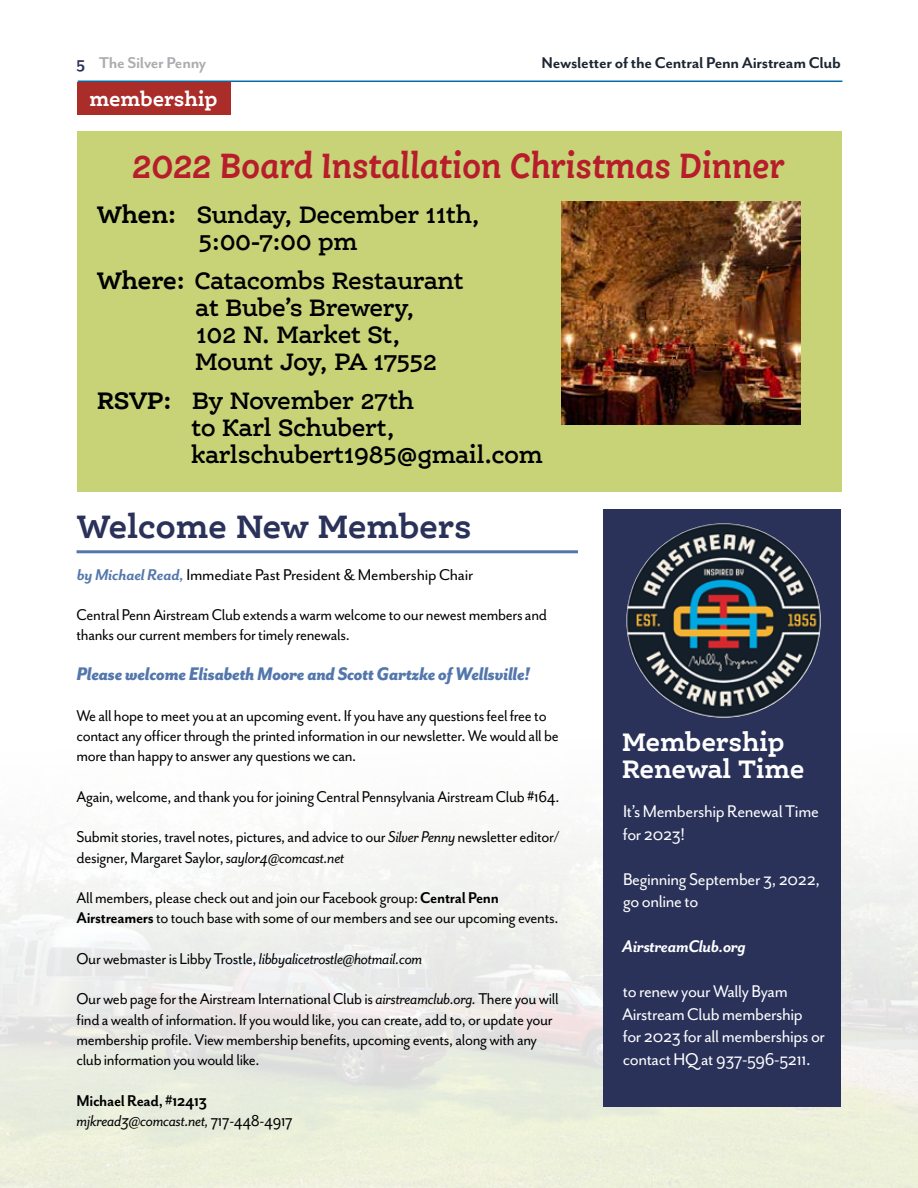
<style>
.page{position:relative;width:918px;height:1188px;background:#fff}
.page>*{position:absolute;margin:0;border:0;box-sizing:border-box;transform-origin:0 0}
.t1{font:italic 700 37.5px "Ernestine Pro";letter-spacing:-.01em;color:#b71d2b;scale:.93 1}
.t2{font:700 34.5px "Ernestine Pro";letter-spacing:-.01em;color:#2b325a;scale:.93 1}
.t3{font:700 27px/27.8px "Ernestine Pro";letter-spacing:-.01em;color:#fff;scale:.93 1}
.t4{font:600 25.5px/27px "Ernestine Pro";letter-spacing:-.02em;color:#000;scale:.94 1}
.t5{font:italic 800 21px "Mr Eaves San OT";letter-spacing:-.02em;color:#5377ac;scale:.94 1}
.t6{font:700 21px "Ernestine Pro";letter-spacing:-.01em;color:#fff;scale:.93 1}
.t7{font:19.5px/22.5px "Mr Eaves San OT";letter-spacing:-.02em;color:#fff}
.t8{font:italic 700 19.5px "Mr Eaves San OT";letter-spacing:-.02em;color:#fff}
.t9{font:18px/20.2px "Mr Eaves San OT";letter-spacing:-.02em;color:#000;scale:.94 1}
.t10{font:italic 18px/20.2px "Mr Eaves San OT";letter-spacing:-.02em;color:#000;scale:.94 1}
.t11{font:18px "Mr Eaves San OT";letter-spacing:-.02em;color:#000}
.t12{font:700 18px "Mr Eaves San OT";letter-spacing:-.015em;color:#1d2732}
.t13{font:700 18px "Mr Eaves San OT";letter-spacing:-.015em;color:#abadb0}
.s1{color:#2b325a}
.s2{font-weight:700}
.s3{font-weight:700;font-style:italic;color:#5377ac}
.s4{font-style:italic}
.s5{font-style:normal}
.s6{font-weight:700;font-style:normal}
</style>
<div class="page">
<hr style="left:78px;top:81px;width:764px;height:1px;background:#006ba6">
<hr style="left:77px;top:550px;width:501px;height:3px;background:#5377ac">
<div style="left:78px;top:82px;width:153px;height:33px;background:#aa2d2a"></div>
<div style="left:603px;top:510px;width:238px;height:597px;background:#2b325a"></div>
<img style="left:626px;top:523px;width:195px;height:195px;border-radius:97px">
<div style="left:77px;top:131px;width:764px;height:361px;background:#c7d376"></div>
<img style="left:561px;top:201px;width:240px;height:224px">
<p class="t13" style="left:77px;top:53px;width:131px"><span class="s1">5</span> The Silver Penny</p>
<p class="t12" style="left:542px;top:53px;width:301px">Newsletter of the Central Penn Airstream Club</p>
<p class="t6" style="left:90px;top:85px;width:139px">membership</p>
<h1 class="t1" style="left:132px;top:141px;width:703px">2022 Board Installation Christmas Dinner</h1>
<h3 class="t4" style="left:199px;top:201px;width:300px;text-indent:-102px"><span class="s2">When:</span> Sunday, December 11th,<br>5:00-7:00 pm</h3>
<h3 class="t4" style="left:195px;top:267px;width:287px;text-indent:-98px"><span class="s2">Where:</span> Catacombs Restaurant at Bube’s Brewery,<br>102 N. Market St,<br>Mount Joy, PA 17552</h3>
<h3 class="t4" style="left:191px;top:387px;width:376px;text-indent:-94px"><span class="s2">RSVP:</span> By November 27th<br>to Karl Schubert, karlschubert1985@gmail.com</h3>
<h2 class="t2" style="left:77px;top:504px;width:426px">Welcome New Members</h2>
<p class="t11" style="left:77px;top:564px;width:398px"><span class="s3">by Michael Read,</span> Immediate Past President &amp; Membership Chair</p>
<p class="t9" style="left:77px;top:604px;width:502px">Central Penn Airstream Club extends a warm welcome to our newest members and thanks our current members for timely renewals.</p>
<p class="t5" style="left:77px;top:663px;width:484px">Please welcome Elisabeth Moore and Scott Gartzke of Wellsville!</p>
<p class="t9" style="left:77px;top:706px;width:515px">We all hope to meet you at an upcoming event. If you have any questions feel free to contact any officer through the printed information in our newsletter. We would all be more than happy to answer any questions we can.</p>
<p class="t9" style="left:77px;top:787px;width:515px">Again, welcome, and thank you for joining Central Pennsylvania Airstream Club #164.</p>
<p class="t9" style="left:77px;top:827px;width:515px">Submit stories, travel notes, pictures, and advice to our <span class="s4">Silver Penny</span> newsletter editor/ designer, Margaret Saylor, <span class="s4">saylor4@comcast.net</span></p>
<p class="t9" style="left:77px;top:888px;width:514px">All members, please check out and join our Facebook group: <span class="s2">Central Penn<br>Airstreamers</span> to touch base with some of our members and see our upcoming events.</p>
<p class="t10" style="left:77px;top:949px;width:370px"><span class="s5">Our webmaster is Libby Trostle,</span> libbyalicetrostle@hotmail.com</p>
<p class="t9" style="left:77px;top:989px;width:514px">Our web page for the Airstream International Club is <span class="s4">airstreamclub.org.</span> There you will find a wealth of information. If you would like, you can create, add to, or update your membership profile. View membership benefits, upcoming events, along with any club information you would like.</p>
<p class="t10" style="left:77px;top:1090px;width:232px"><span class="s6">Michael Read, #12413 </span>mjkread3@comcast.net, <span class="s5">717-448-4917</span></p>
<h3 class="t3" style="left:622px;top:727px;width:198px">Membership<br>Renewal Time</h3>
<p class="t7" style="left:623px;top:800px;width:198px">It’s Membership Renewal Time for 2023!</p>
<p class="t7" style="left:623px;top:868px;width:199px">Beginning September 3, 2022, go online to</p>
<p class="t8" style="left:622px;top:936px;width:125px">AirstreamClub.org</p>
<p class="t7" style="left:622px;top:980px;width:205px">to renew your Wally Byam<br>Airstream Club membership for 2023 for all memberships or contact HQ at 937-596-5211.</p>
</div>
